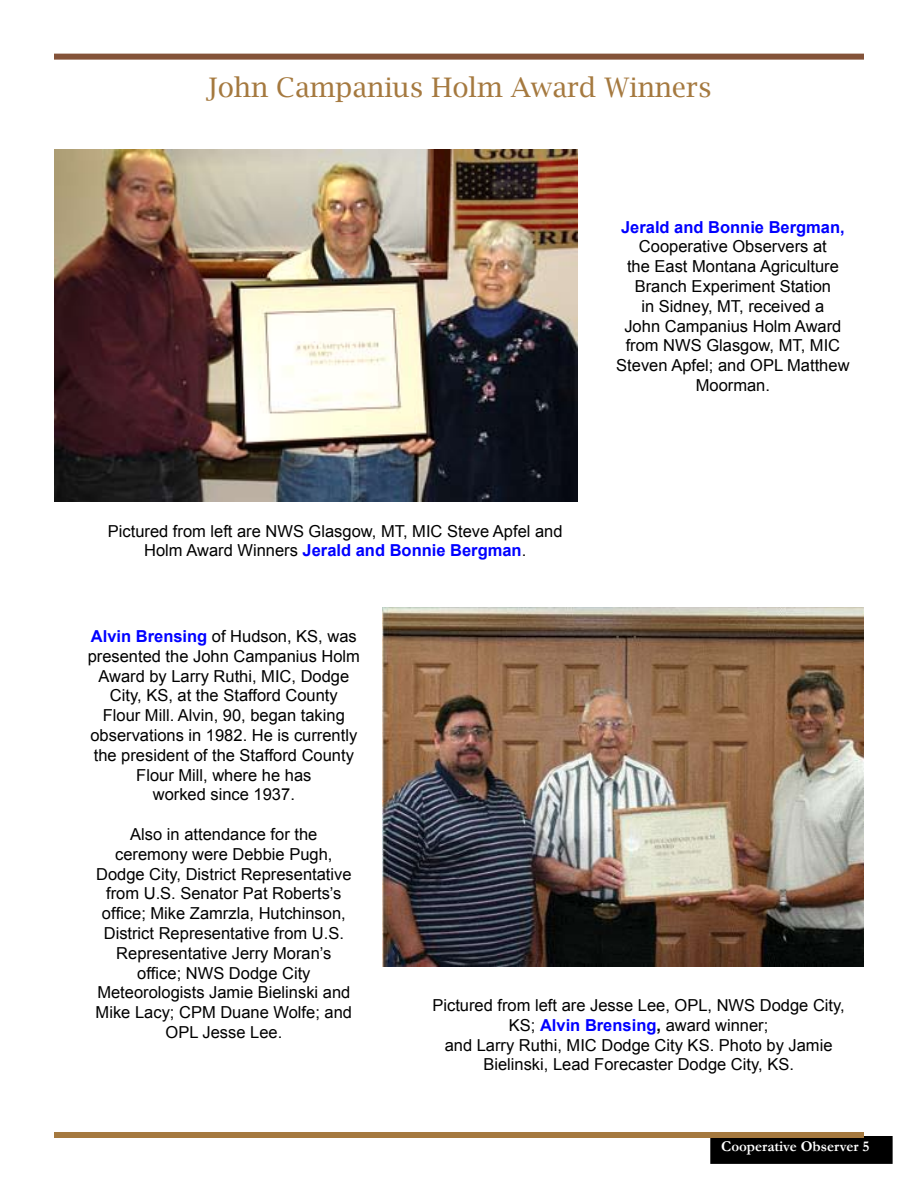
<style>
.page{position:relative;width:918px;height:1188px;background:#fff}
.page>*{position:absolute;margin:0;border:0;box-sizing:border-box;transform-origin:0 0}
.t1{font:27px "Lucida Bright";color:#a5793f}
.t2{font:16.5px/19.8px "Arial";color:#000;text-align:center}
.t3{font:700 16.5px "Arial";color:#00f}
.t4{font:700 15px "Garamond";color:#fff}
.s1{font-weight:700;color:#00f}
.s2{font-weight:700}
</style>
<div class="page">
<div style="left:711px;top:1137px;width:181px;height:26px;background:#000"></div>
<div style="left:710px;top:1136px;width:183px;height:28px;border:2px solid #000"></div>
<div style="left:54px;top:1132px;width:810px;height:6px;background:#a5793f"></div>
<div style="left:54px;top:54px;width:810px;height:6px;background:#845339"></div>
<img style="left:383px;top:608px;width:481px;height:358px">
<img style="left:54px;top:149px;width:524px;height:353px">
<h1 class="t1" style="left:206px;top:72px;width:507px">John Campanius Holm Award Winners</h1>
<p class="t2" style="left:108px;top:521px;width:456px">Pictured from left are NWS Glasgow, MT, MIC Steve Apfel and<br>Holm Award Winners <span class="s1">Jerald and Bonnie Bergman</span>.</p>
<p class="t3" style="left:621px;top:216px;width:225px">Jerald and Bonnie Bergman,</p>
<p class="t2" style="left:616px;top:237px;width:235px">Cooperative Observers at<br>the East Montana Agriculture<br>Branch Experiment Station<br>in Sidney, MT, received a<br>John Campanius Holm Award from NWS Glasgow, MT, MIC<br>Steven Apfel; and OPL Matthew<br>Moorman.</p>
<p class="t2" style="left:88px;top:626px;width:274px"><span class="s1">Alvin Brensing</span> of Hudson, KS, was presented the John Campanius Holm<br>Award by Larry Ruthi, MIC, Dodge<br>City, KS, at the Stafford County<br>Flour Mill. Alvin, 90, began taking observations in 1982. He is currently the president of the Stafford County<br>Flour Mill, where he has<br>worked since 1937.</p>
<p class="t2" style="left:96px;top:824px;width:258px">Also in attendance for the ceremony were Debbie Pugh,<br>Dodge City, District Representative from U.S. Senator Pat Roberts’s office; Mike Zamrzla, Hutchinson,<br>District Representative from U.S.<br>Representative Jerry Moran’s office; NWS Dodge City<br>Meteorologists Jamie Bielinski and<br>Mike Lacy; CPM Duane Wolfe; and<br>OPL Jesse Lee.</p>
<p class="t2" style="left:432px;top:995px;width:414px">Pictured from left are Jesse Lee, OPL, NWS Dodge City, KS; <span class="s1">Alvin Brensing</span><span class="s2">,</span> award winner;<br>and Larry Ruthi, MIC Dodge City KS. Photo by Jamie Bielinski, Lead Forecaster Dodge City, KS.</p>
<p class="t4" style="left:721px;top:1136px;width:150px">Cooperative Observer 5</p>
</div>
